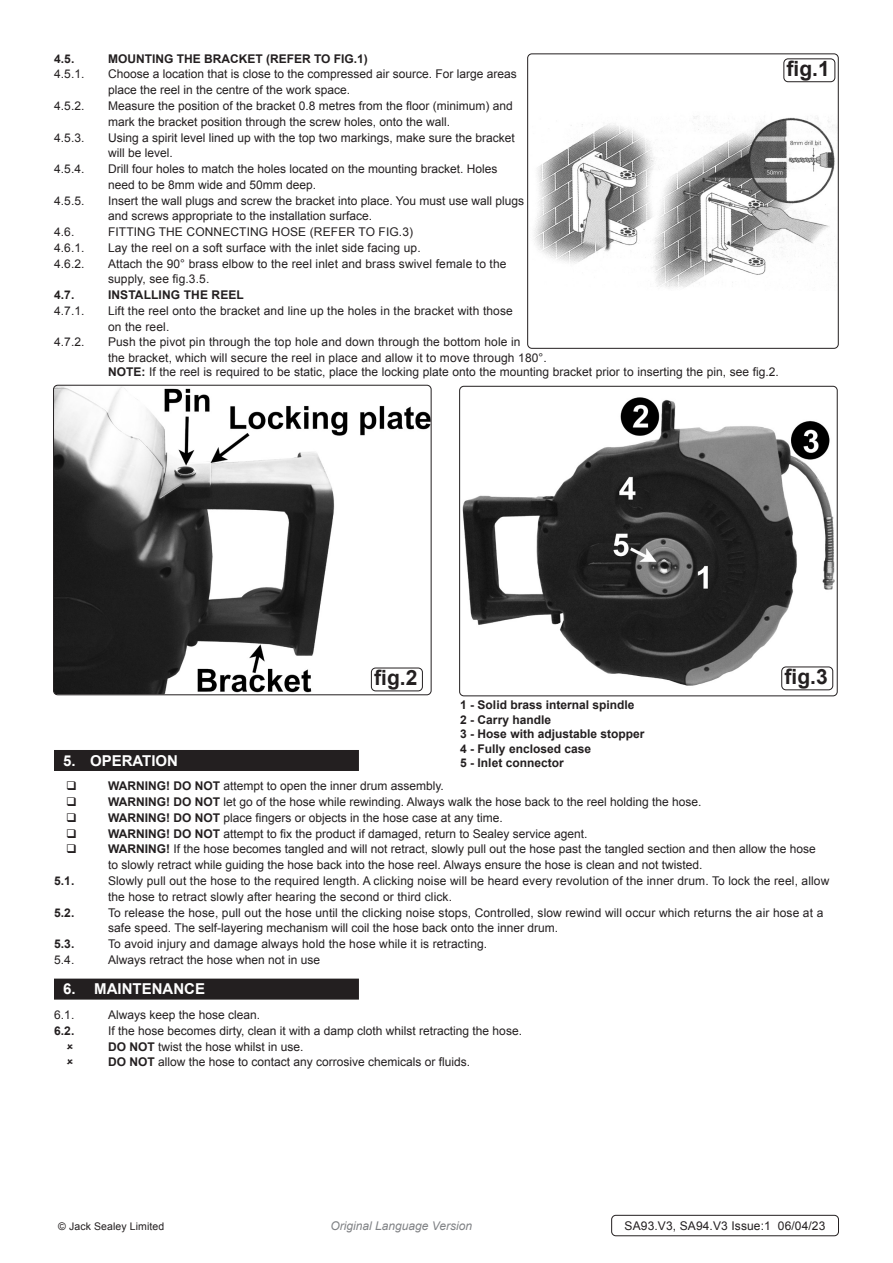
<style>
.page{position:relative;width:893px;height:1263px;background:#fff}
.page>*{position:absolute;margin:0;border:0;box-sizing:border-box;transform-origin:0 0}
.t1{font:700 21px "Arial";color:#231f20}
.t2{font:700 15px "Arial";color:#fff}
.Body{font:12px/15.8px "Arial";color:#231f20}
.t3{font:700 12px "Arial";color:#231f20}
.Body__Footer{font:12px "Arial";letter-spacing:.01em;color:#231f20}
.t4{font:italic 12px "Arial";color:#808285}
.Body__Justified__7pt{font:10.5px "Arial";letter-spacing:.01em;color:#231f20}
.s1{font-weight:700}
</style>
<div class="page">
<div style="left:611px;top:1215px;width:228px;height:21px;border:1px solid #231f20;border-radius:4px"></div>
<div style="left:54px;top:750px;width:305px;height:21px;background:#231f20"></div>
<div style="left:54px;top:978px;width:305px;height:21px;background:#231f20"></div>
<img style="left:534px;top:116px;width:303px;height:172px">
<div style="left:527px;top:53px;width:312px;height:296px;border:1px solid #231f20;border-radius:4px"></div>
<div style="left:783px;top:58px;width:52px;height:24px;border:1px solid #231f20;border-radius:4px"></div>
<img style="left:55px;top:386px;width:376px;height:308px">
<div style="left:53px;top:385px;width:378px;height:310px;border:1px solid #231f20;border-radius:4px"></div>
<div style="left:371px;top:668px;width:52px;height:23px;border:1px solid #231f20;border-radius:4px"></div>
<img style="left:462px;top:397px;width:373px;height:290px">
<div style="left:459px;top:386px;width:379px;height:310px;border:1px solid #231f20;border-radius:4px"></div>
<div style="left:781px;top:666px;width:52px;height:24px;border:1px solid #231f20;border-radius:4px"></div>
<p class="t3" style="left:54px;top:51px;width:22px">4.5.</p>
<p class="t3" style="left:108px;top:51px;width:261px">MOUNTING THE BRACKET (REFER TO FIG.1)</p>
<p class="Body" style="left:54px;top:67px;width:32px">4.5.1.</p>
<p class="Body" style="left:108px;top:67px;width:410px">Choose a location that is close to the compressed air source. For large areas</p>
<p class="Body" style="left:108px;top:82px;width:244px">place the reel in the centre of the work space.</p>
<p class="Body" style="left:54px;top:98px;width:32px">4.5.2.</p>
<p class="Body" style="left:108px;top:98px;width:406px">Measure the position of the bracket 0.8 metres from the floor (minimum) and</p>
<p class="Body" style="left:108px;top:114px;width:344px">mark the bracket position through the screw holes, onto the wall.</p>
<p class="Body" style="left:54px;top:130px;width:32px">4.5.3.</p>
<p class="Body" style="left:108px;top:130px;width:408px">Using a spirit level lined up with the top two markings, make sure the bracket</p>
<p class="Body" style="left:108px;top:145px;width:66px">will be level.</p>
<p class="Body" style="left:54px;top:161px;width:32px">4.5.4.</p>
<p class="Body" style="left:108px;top:161px;width:391px">Drill four holes to match the holes located on the mounting bracket. Holes</p>
<p class="Body" style="left:108px;top:177px;width:210px">need to be 8mm wide and 50mm deep.</p>
<p class="Body" style="left:54px;top:193px;width:32px">4.5.5.</p>
<p class="Body" style="left:108px;top:193px;width:418px">Insert the wall plugs and screw the bracket into place. You must use wall plugs</p>
<p class="Body" style="left:108px;top:208px;width:266px">and screws appropriate to the installation surface.</p>
<p class="Body" style="left:54px;top:224px;width:22px">4.6.</p>
<p class="Body" style="left:108px;top:224px;width:307px">FITTING THE CONNECTING HOSE (REFER TO FIG.3)</p>
<p class="Body" style="left:54px;top:240px;width:32px">4.6.1.</p>
<p class="Body" style="left:108px;top:240px;width:314px">Lay the reel on a soft surface with the inlet side facing up.</p>
<p class="Body" style="left:54px;top:256px;width:32px">4.6.2.</p>
<p class="Body" style="left:108px;top:256px;width:400px">Attach the 90° brass elbow to the reel inlet and brass swivel female to the</p>
<p class="Body" style="left:108px;top:271px;width:103px">supply, see fig.3.5.</p>
<p class="t3" style="left:54px;top:287px;width:22px">4.7.</p>
<p class="t3" style="left:108px;top:287px;width:137px">INSTALLING THE REEL</p>
<p class="Body" style="left:54px;top:303px;width:32px">4.7.1.</p>
<p class="Body" style="left:108px;top:303px;width:406px">Lift the reel onto the bracket and line up the holes in the bracket with those</p>
<p class="Body" style="left:108px;top:319px;width:63px">on the reel.</p>
<p class="Body" style="left:54px;top:334px;width:32px">4.7.2.</p>
<p class="Body" style="left:108px;top:334px;width:414px">Push the pivot pin through the top hole and down through the bottom hole in</p>
<p class="Body" style="left:108px;top:350px;width:440px">the bracket, which will secure the reel in place and allow it to move through 180°.</p>
<p class="Body" style="left:108px;top:364px;width:672px"><span class="s1">NOTE:</span> If the reel is required to be static, place the locking plate onto the mounting bracket prior to inserting the pin, see fig.2.</p>
<p class="t1" style="left:787px;top:55px;width:45px">fig.1</p>
<p class="t1" style="left:374px;top:664px;width:45px">fig.2</p>
<p class="t1" style="left:784px;top:663px;width:45px">fig.3</p>
<p class="t3" style="left:460px;top:697px;width:176px">1 - Solid brass internal spindle</p>
<p class="t3" style="left:460px;top:712px;width:92px">2 - Carry handle</p>
<p class="t3" style="left:460px;top:726px;width:186px">3 - Hose with adjustable stopper</p>
<p class="t3" style="left:460px;top:740px;width:132px">4 - Fully enclosed case</p>
<p class="t3" style="left:460px;top:755px;width:105px">5 - Inlet connector</p>
<p class="t2" style="left:63px;top:750px;width:117px">5. OPERATION</p>
<p class="Body" style="left:108px;top:778px;width:337px"><span class="s1">WARNING! DO NOT</span> attempt to open the inner drum assembly.</p>
<p class="Body" style="left:108px;top:794px;width:595px"><span class="s1">WARNING! DO NOT</span> let go of the hose while rewinding. Always walk the hose back to the reel holding the hose.</p>
<p class="Body" style="left:108px;top:810px;width:396px"><span class="s1">WARNING! DO NOT</span> place fingers or objects in the hose case at any time.</p>
<p class="Body" style="left:108px;top:826px;width:481px"><span class="s1">WARNING! DO NOT</span> attempt to fix the product if damaged, return to Sealey service agent.</p>
<p class="Body" style="left:108px;top:841px;width:709px"><span class="s1">WARNING!</span> If the hose becomes tangled and will not retract, slowly pull out the hose past the tangled section and then allow the hose to slowly retract while guiding the hose back into the hose reel. Always ensure the hose is clean and not twisted.</p>
<p class="t3" style="left:54px;top:873px;width:22px">5.1.</p>
<p class="Body" style="left:108px;top:873px;width:723px">Slowly pull out the hose to the required length. A clicking noise will be heard every revolution of the inner drum. To lock the reel, allow the hose to retract slowly after hearing the second or third click.</p>
<p class="t3" style="left:54px;top:904px;width:22px">5.2.</p>
<p class="Body" style="left:108px;top:904px;width:717px">To release the hose, pull out the hose until the clicking noise stops, Controlled, slow rewind will occur which returns the air hose at a safe speed. The self-layering mechanism will coil the hose back onto the inner drum.</p>
<p class="t3" style="left:54px;top:936px;width:22px">5.3.</p>
<p class="Body" style="left:108px;top:936px;width:381px">To avoid injury and damage always hold the hose while it is retracting.</p>
<p class="Body" style="left:54px;top:952px;width:22px">5.4.</p>
<p class="Body" style="left:108px;top:952px;width:214px">Always retract the hose when not in use</p>
<p class="t2" style="left:63px;top:979px;width:143px">6. MAINTENANCE</p>
<p class="Body" style="left:54px;top:1007px;width:22px">6.1.</p>
<p class="Body" style="left:108px;top:1007px;width:154px">Always keep the hose clean.</p>
<p class="t3" style="left:54px;top:1023px;width:22px">6.2.</p>
<p class="Body" style="left:108px;top:1023px;width:415px">If the hose becomes dirty, clean it with a damp cloth whilst retracting the hose.</p>
<p class="Body" style="left:108px;top:1039px;width:197px"><span class="s1">DO NOT</span> twist the hose whilst in use.</p>
<p class="Body" style="left:108px;top:1054px;width:364px"><span class="s1">DO NOT</span> allow the hose to contact any corrosive chemicals or fluids.</p>
<p class="Body__Justified__7pt" style="left:58px;top:1219px;width:108px">© Jack Sealey Limited</p>
<p class="t4" style="left:330px;top:1218px;width:143px">Original Language Version</p>
<p class="Body__Footer" style="left:625px;top:1218px;width:202px">SA93.V3, SA94.V3 Issue:1 06/04/23</p>
</div>
